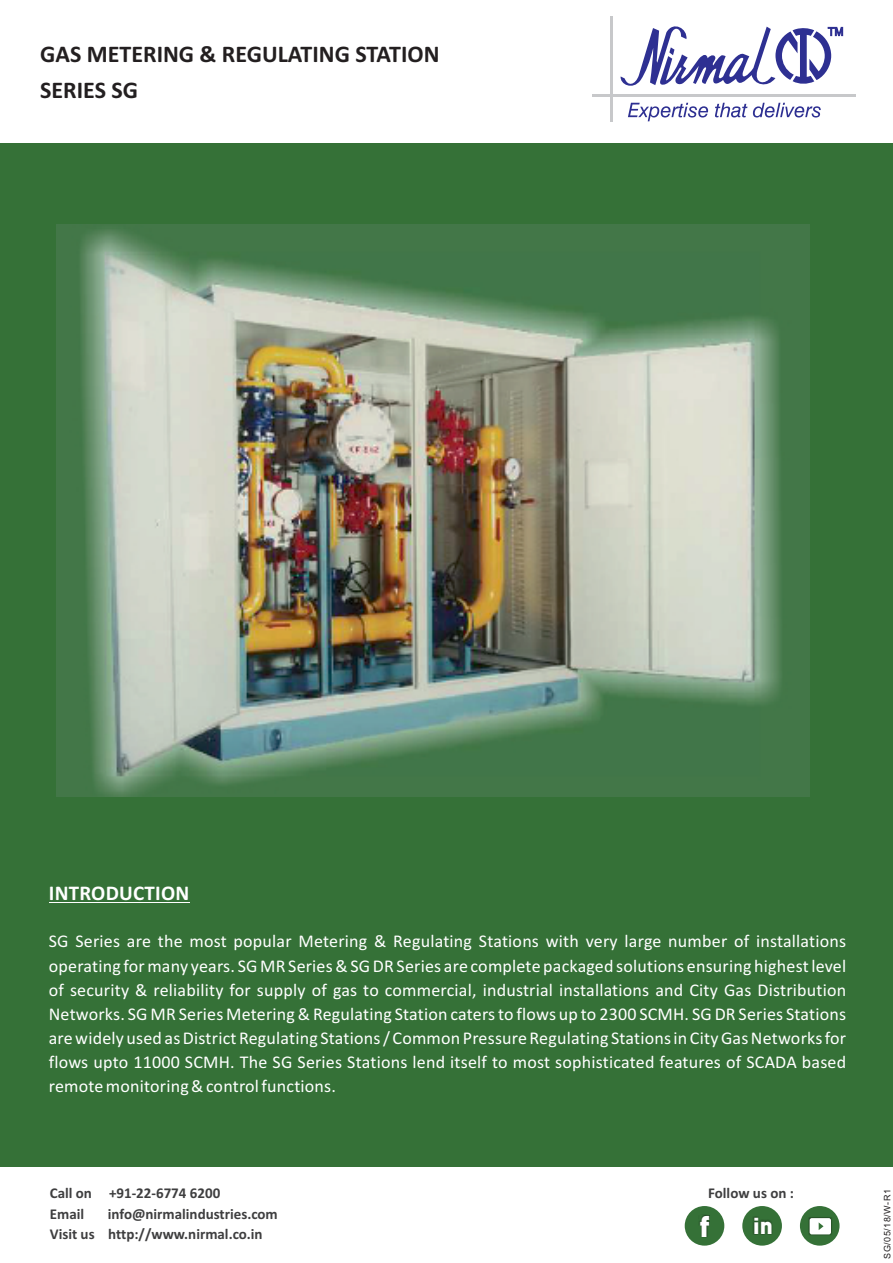
<style>
.page{position:relative;width:893px;height:1263px;background:#357137}
.page>*{position:absolute;margin:0;border:0;box-sizing:border-box;transform-origin:0 0}
.t1{font:900 29.25px "DIN";color:#fff}
.t2{font:700 24px/36px "Calibri";color:#231f20}
.t3{font:900 22.65px "DIN";color:#fff}
.t4{font:700 21px "Calibri";letter-spacing:.01em;color:#fff}
.t5{font:18px/24.2px "Calibri";letter-spacing:.01em;color:#fff;text-align:justify}
.t6{font:700 15px/20.5px "Calibri";color:#3e3e3f}
.t7{font:9px "Arial";letter-spacing:.055em;color:#231f20}
</style>
<div class="page">
<div style="left:0;top:1168px;width:893px;height:95px;background:#fff"></div>
<div style="left:0;top:0;width:893px;height:143px;background:#fff"></div>
<hr style="left:49px;top:902px;width:140px;height:1px;background:#fff">
<img style="left:57px;top:225px;width:752px;height:571px">
<hr style="left:592px;top:94px;width:264px;height:3px;background:#c7c8ca">
<hr style="left:610px;top:17px;width:3px;height:105px;background:#c7c8ca">
<svg style="left:620px;top:26px;width:223px;height:60px"></svg>
<svg style="left:628px;top:103px;width:193px;height:18px"></svg>
<div style="left:685px;top:1206px;width:39px;height:39px;background:#357137;border-radius:50%"></div>
<div style="left:699px;top:1214px;width:11px;height:23px;background:#231f20;opacity:.49"></div>
<div style="left:742px;top:1206px;width:40px;height:39px;background:#357137;border-radius:50%"></div>
<div style="left:752px;top:1216px;width:21px;height:19px;background:#231f20;opacity:.49"></div>
<div style="left:800px;top:1206px;width:39px;height:39px;background:#357137;border-radius:50%"></div>
<div style="left:808px;top:1217px;width:24px;height:19px;background:#231f20;opacity:.49"></div>
<div style="left:810px;top:1218px;width:21px;height:16px;background:#fff;border-radius:2px"></div>
<svg style="left:819px;top:1222px;width:4px;height:8px"></svg>
<h2 class="t2" style="left:40px;top:38px;width:401px">GAS METERING &amp; REGULATING STATION<br>SERIES SG</h2>
<p class="t4" style="left:49px;top:884px;width:142px">INTRODUCTION</p>
<p class="t5" style="left:49px;top:931px;width:799px">SG Series are the most popular Metering &amp; Regulating Stations with very large number of installations operating for many years. SG MR Series &amp; SG DR Series are complete packaged solutions ensuring highest level of security &amp; reliability for supply of gas to commercial, industrial installations and City Gas Distribution Networks. SG MR Series Metering &amp; Regulating Station caters to flows up to 2300 SCMH. SG DR Series Stations are widely used as District Regulating Stations / Common Pressure Regulating Stations in City Gas Networks for flows upto 11000 SCMH. The SG Series Stations lend itself to most sophisticated features of SCADA based remote monitoring &amp; control functions.</p>
<p class="t6" style="left:50px;top:1184px;width:172px">Call on +91-22-6774 6200<br>Email</p>
<p class="t6" style="left:50px;top:1204px;width:230px;text-indent:58px">info@nirmalindustries.com<br>Visit us http://www.nirmal.co.in</p>
<p class="t6" style="left:708px;top:1184px;width:87px">Follow us on :</p>
<h1 class="t1" style="left:699px;top:1209px;width:12px">f</h1>
<p class="t3" style="left:753px;top:1212px;width:21px">in</p>
<p class="t7" style="left:884px;top:1259px;width:71px;rotate:-90deg">SG/05/18/W-R1</p>
</div>
